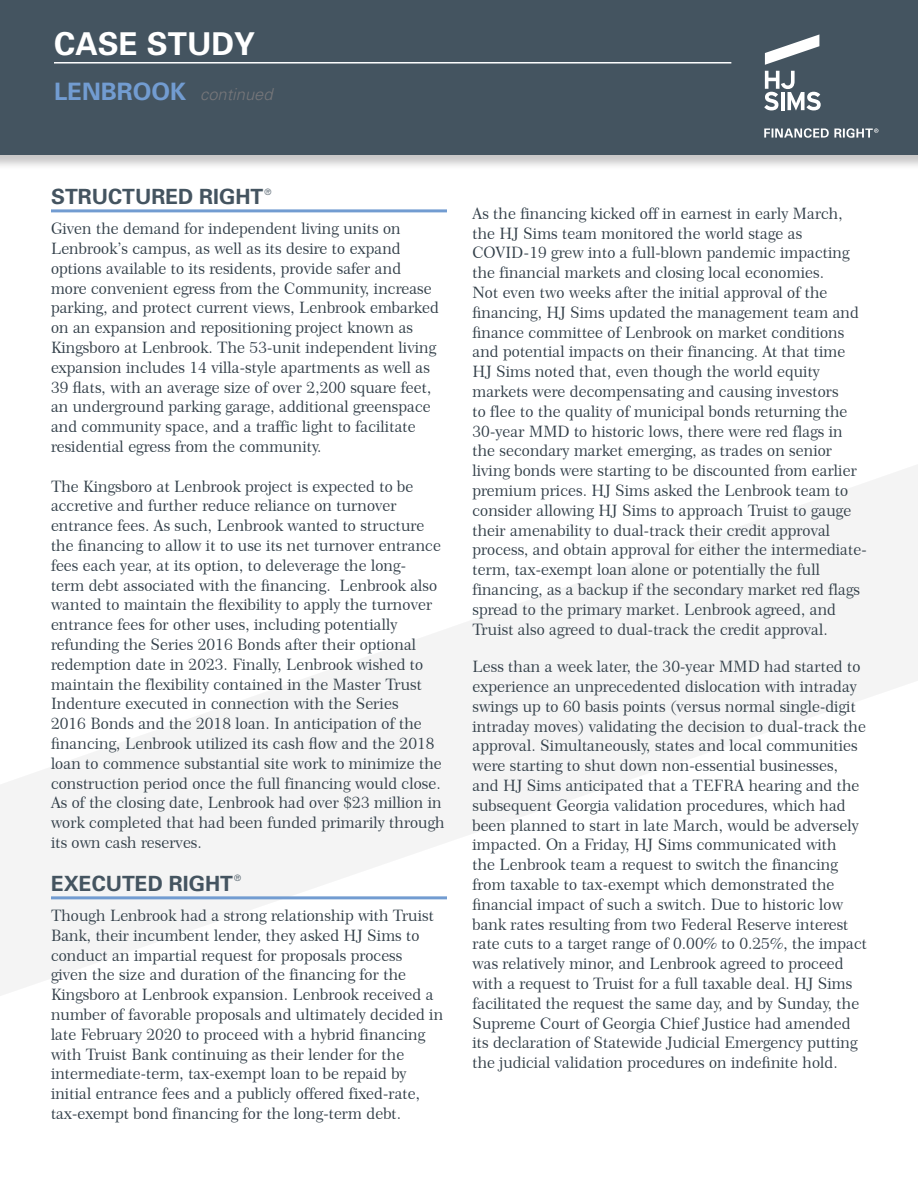
<style>
.page{position:relative;width:918px;height:1188px;background:#fff}
.page>*{position:absolute;margin:0;border:0;box-sizing:border-box;transform-origin:0 0}
.t1{font:700 31.5px "Univers";color:#fff}
.Sub_Spacing{font:700 21px "Univers";color:#445460}
.Body_Copy{font:700 21px "Univers";color:#445460}
.t2{font:italic 300 16.5px "Univers";color:#77777a}
.Sub_Spacing-2{font:15.75px/19.8px "Century 751 BT Roman B";color:#313e48}
.Body_Copy-2{font:15.75px/19.8px "Century 751 BT Roman B";color:#313e48}
.Sub_Spacing-3{font:300 8.7px "Univers";color:#445460}
.Body_Copy-3{font:300 8.7px "Univers";color:#445460}
.s1{font-weight:700;font-style:normal;font-size:24px;color:#729cd1}
</style>
<div class="page">
<div style="left:0;top:0;width:918px;height:170px;background:#231f20;opacity:.25"></div>
<div style="left:0;top:0;width:918px;height:155px;background:#445460"></div>
<hr style="left:54px;top:62px;width:677px;height:2px;background:#fff">
<svg style="left:765px;top:34px;width:54px;height:31px"></svg>
<svg style="left:764px;top:71px;width:57px;height:40px"></svg>
<svg style="left:764px;top:128px;width:114px;height:10px"></svg>
<svg style="left:0;top:465px;width:918px;height:531px"></svg>
<hr style="left:51px;top:209px;width:396px;height:3px;background:#729cd1">
<hr style="left:51px;top:896px;width:396px;height:3px;background:#729cd1">
<h1 class="t1" style="left:54px;top:25px;width:203px">CASE STUDY</h1>
<p class="t2" style="left:54px;top:84px;width:220px"><span class="s1">LENBROOK</span> continued</p>
<p class="Sub_Spacing" style="left:51px;top:184px;width:214px">STRUCTURED RIGHT</p>
<p class="Sub_Spacing-3" style="left:265px;top:186px;width:8px">®</p>
<p class="Body_Copy-2" style="left:51px;top:218px;width:389px">Given the demand for independent living units on Lenbrook’s campus, as well as its desire to expand options available to its residents, provide safer and more convenient egress from the Community, increase parking, and protect current views, Lenbrook embarked on an expansion and repositioning project known as Kingsboro at Lenbrook. The 53-unit independent living expansion includes 14 villa-style apartments as well as 39 flats, with an average size of over 2,200 square feet, an underground parking garage, additional greenspace and community space, and a traffic light to facilitate residential egress from the community.</p>
<p class="Body_Copy-2" style="left:51px;top:476px;width:395px">The Kingsboro at Lenbrook project is expected to be accretive and further reduce reliance on turnover entrance fees. As such, Lenbrook wanted to structure the financing to allow it to use its net turnover entrance fees each year, at its option, to deleverage the long-<br>term debt associated with the financing. Lenbrook also wanted to maintain the flexibility to apply the turnover entrance fees for other uses, including potentially refunding the Series 2016 Bonds after their optional redemption date in 2023. Finally, Lenbrook wished to maintain the flexibility contained in the Master Trust Indenture executed in connection with the Series<br>2016 Bonds and the 2018 loan. In anticipation of the financing, Lenbrook utilized its cash flow and the 2018 loan to commence substantial site work to minimize the construction period once the full financing would close.<br>As of the closing date, Lenbrook had over $23 million in work completed that had been funded primarily through its own cash reserves.</p>
<p class="Body_Copy" style="left:51px;top:871px;width:184px">EXECUTED RIGHT</p>
<p class="Body_Copy-3" style="left:234px;top:873px;width:8px">®</p>
<p class="Sub_Spacing-2" style="left:51px;top:905px;width:394px">Though Lenbrook had a strong relationship with Truist Bank, their incumbent lender, they asked HJ Sims to conduct an impartial request for proposals process<br>given the size and duration of the financing for the Kingsboro at Lenbrook expansion. Lenbrook received a number of favorable proposals and ultimately decided in late February 2020 to proceed with a hybrid financing with Truist Bank continuing as their lender for the intermediate-term, tax-exempt loan to be repaid by initial entrance fees and a publicly offered fixed-rate, tax-exempt bond financing for the long-term debt.</p>
<p class="Sub_Spacing-2" style="left:472px;top:203px;width:396px">As the financing kicked off in earnest in early March, the HJ Sims team monitored the world stage as COVID-19 grew into a full-blown pandemic impacting the financial markets and closing local economies.<br>Not even two weeks after the initial approval of the financing, HJ Sims updated the management team and finance committee of Lenbrook on market conditions and potential impacts on their financing. At that time HJ Sims noted that, even though the world equity markets were decompensating and causing investors<br>to flee to the quality of municipal bonds returning the 30-year MMD to historic lows, there were red flags in the secondary market emerging, as trades on senior living bonds were starting to be discounted from earlier premium prices. HJ Sims asked the Lenbrook team to consider allowing HJ Sims to approach Truist to gauge their amenability to dual-track their credit approval process, and obtain approval for either the intermediate&shy;term, tax-exempt loan alone or potentially the full financing, as a backup if the secondary market red flags spread to the primary market. Lenbrook agreed, and Truist also agreed to dual-track the credit approval.</p>
<p class="Sub_Spacing-2" style="left:472px;top:657px;width:396px">Less than a week later, the 30-year MMD had started to experience an unprecedented dislocation with intraday swings up to 60 basis points (versus normal single-digit intraday moves) validating the decision to dual-track the approval. Simultaneously, states and local communities were starting to shut down non-essential businesses, and HJ Sims anticipated that a TEFRA hearing and the subsequent Georgia validation procedures, which had been planned to start in late March, would be adversely impacted. On a Friday, HJ Sims communicated with<br>the Lenbrook team a request to switch the financing from taxable to tax-exempt which demonstrated the financial impact of such a switch. Due to historic low bank rates resulting from two Federal Reserve interest rate cuts to a target range of 0.00% to 0.25%, the impact was relatively minor, and Lenbrook agreed to proceed with a request to Truist for a full taxable deal. HJ Sims facilitated the request the same day, and by Sunday, the Supreme Court of Georgia Chief Justice had amended its declaration of Statewide Judicial Emergency putting the judicial validation procedures on indefinite hold.</p>
</div>
